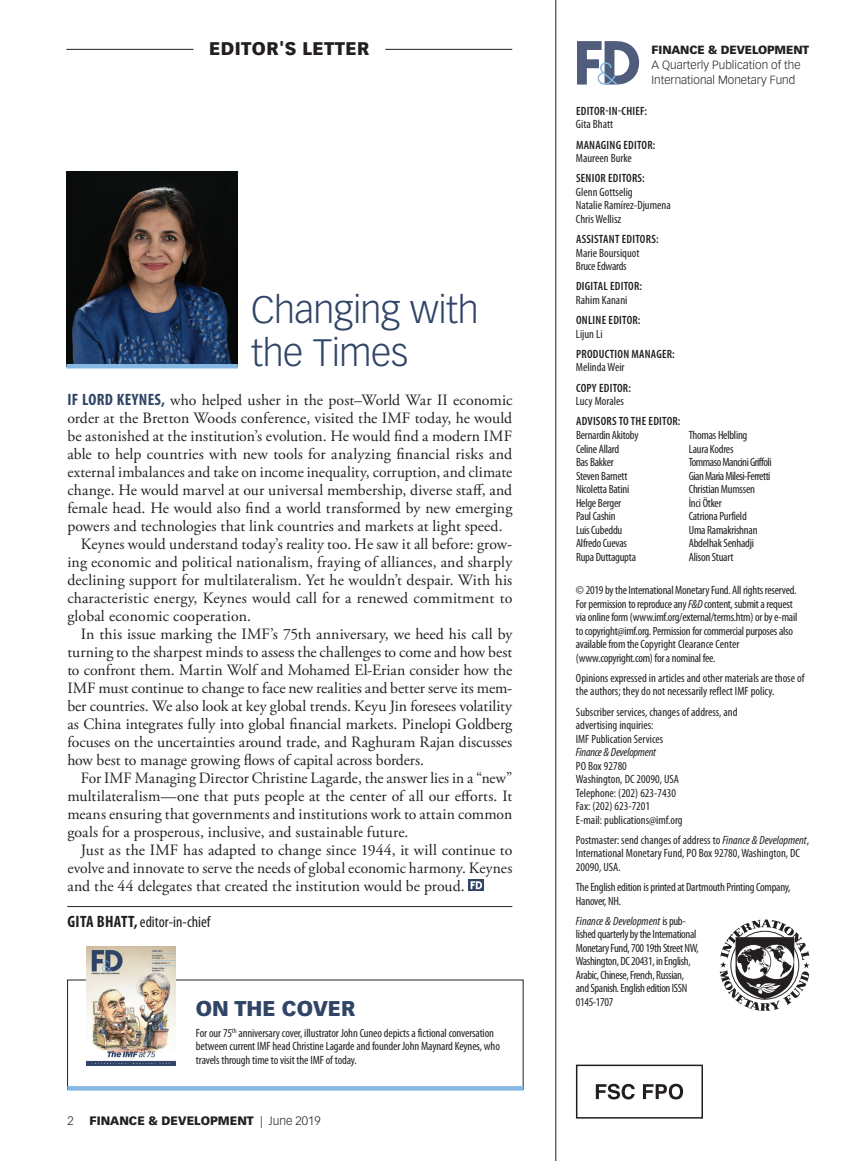
<style>
.page{position:relative;width:864px;height:1161px;background:#fff}
.page>*{position:absolute;margin:0;border:0;box-sizing:border-box;transform-origin:0 0}
.GLOBAL_-_Department{font:300 37.5px/43.5px "Vectora LT Std";letter-spacing:-.01em;color:#2f4466}
.EDITOR_S_LETTER_MAST{font:900 21px "Vectora LT Std";color:#2f4466}
.t1{font:900 18px "Vectora LT Std";letter-spacing:.02em;color:#231f20}
.GLOBAL_-_Body_Copy{font:15.75px/18px "Adobe Garamond Pro";letter-spacing:.005em;color:#231f20;text-align:justify}
.GLOBAL_-_Author_Bio{font:condensed 15.75px "Myriad Pro";color:#231f20}
.EDITOR_S_LETTER_MAST-2{font:condensed 12px/13.5px "Myriad Pro";letter-spacing:-.01em;color:#231f20}
.MASTHEAD_-_Body_Copy{font:condensed 12px "Myriad Pro";letter-spacing:-.02em;color:#231f20}
.MASTHEAD_-_Body_Copy-2{font:600 condensed 12px/13.5px "Myriad Pro";letter-spacing:.02em;color:#231f20}
.EDITOR_S_LETTER_MAST-3{font:condensed 12px/13.5px "Myriad Pro";letter-spacing:-.03em;color:#231f20}
.MASTHEAD_-_Body_Copy-3{font:condensed 12px "Myriad Pro";color:#231f20}
.MASTHEAD_-_Body_Copy-4{font:condensed 12px "Myriad Pro";letter-spacing:-.04em;color:#231f20}
.GLOBAL_-_Folio__Left{font:900 12px "Vectora LT Std";color:#231f20}
.t2{font:italic condensed 12px "Myriad Pro";letter-spacing:-.02em;color:#231f20}
.GLOBAL_-_Folio__Left-2{font:300 12px "Vectora LT Std";color:#231f20}
.t3{font:300 11.7px/15px "Vectora LT Std";color:#231f20}
.t4{font:900 11.7px "Vectora LT Std";letter-spacing:-.01em;color:#231f20}
.s1{font-family:"Myriad Pro";font-weight:700;font-stretch:condensed;font-size:16.5px;color:#2f4466}
.s2{font-weight:700;font-size:16.5px}
.s3{font-weight:300}
.s4{font-weight:400}
.s5{font-style:italic}
</style>
<div class="page">
<hr style="left:556px;top:0;width:1px;height:1161px;background:#231f20">
<hr style="left:66px;top:49px;width:127px;height:1px;background:#231f20">
<hr style="left:385px;top:49px;width:127px;height:1px;background:#231f20">
<img style="left:66px;top:171px;width:172px;height:193px">
<img style="left:86px;top:947px;width:89px;height:119px">
<hr style="left:66px;top:364px;width:172px;height:4px;background:#85b8e3">
<div style="left:67px;top:1086px;width:456px;height:5px;background:#85b8e3"></div>
<hr style="left:67px;top:906px;width:445px;height:1px;background:#231f20">
<svg style="left:469px;top:880px;width:15px;height:11px"></svg>
<svg style="left:471px;top:881px;width:11px;height:8px"></svg>
<svg style="left:577px;top:41px;width:62px;height:44px"></svg>
<svg style="left:596px;top:1084px;width:87px;height:15px"></svg>
<div style="left:576px;top:1065px;width:127px;height:54px;border:2px solid #231f20"></div>
<svg style="left:720px;top:920px;width:89px;height:91px"></svg>
<p class="t1" style="left:209px;top:38px;width:162px">EDITOR'S LETTER</p>
<p class="GLOBAL_-_Department" style="left:251px;top:288px;width:229px">Changing with the Times</p>
<p class="GLOBAL_-_Body_Copy" style="left:67px;top:392px;width:446px"><span class="s1">IF LORD KEYNES,</span> who helped usher in the post–World War II economic order at the Bretton Woods conference, visited the IMF today, he would be astonished at the institution’s evolution. He would find a modern IMF able to help countries with new tools for analyzing financial risks and external imbalances and take on income inequality, corruption, and climate change. He would marvel at our universal membership, diverse staff, and female head. He would also find a world transformed by new emerging powers and technologies that link countries and markets at light speed.</p>
<p class="GLOBAL_-_Body_Copy" style="left:67px;top:536px;width:446px;text-indent:14px">Keynes would understand today’s reality too. He saw it all before: grow&shy;ing economic and political nationalism, fraying of alliances, and sharply declining support for multilateralism. Yet he wouldn’t despair. With his characteristic energy, Keynes would call for a renewed commitment to global economic cooperation.</p>
<p class="GLOBAL_-_Body_Copy" style="left:67px;top:626px;width:446px;text-indent:14px">In this issue marking the IMF’s 75th anniversary, we heed his call by turning to the sharpest minds to assess the challenges to come and how best to confront them. Martin Wolf and Mohamed El-Erian consider how the IMF must continue to change to face new realities and better serve its mem&shy;ber countries. We also look at key global trends. Keyu Jin foresees volatility as China integrates fully into global financial markets. Pinelopi Goldberg focuses on the uncertainties around trade, and Raghuram Rajan discusses how best to manage growing flows of capital across borders.</p>
<p class="GLOBAL_-_Body_Copy" style="left:67px;top:770px;width:446px;text-indent:14px">For IMF Managing Director Christine Lagarde, the answer lies in a “new” multilateralism—one that puts people at the center of all our efforts. It means ensuring that governments and institutions work to attain common goals for a prosperous, inclusive, and sustainable future.</p>
<p class="GLOBAL_-_Body_Copy" style="left:67px;top:842px;width:447px;text-indent:14px">Just as the IMF has adapted to change since 1944, it will continue to evolve and innovate to serve the needs of global economic harmony. Keynes and the 44 delegates that created the institution would be proud.</p>
<p class="GLOBAL_-_Author_Bio" style="left:68px;top:913px;width:144px"><span class="s2">GITA BHATT,</span> editor-in-chief</p>
<p class="EDITOR_S_LETTER_MAST" style="left:196px;top:996px;width:161px">ON THE COVER</p>
<p class="EDITOR_S_LETTER_MAST-2" style="left:196px;top:1026px;width:305px">For our 75<sup>th</sup> anniversary cover, illustrator John Cuneo depicts a fictional conversation between current IMF head Christine Lagarde and founder John Maynard Keynes, who travels through time to visit the IMF of today.</p>
<p class="GLOBAL_-_Folio__Left-2" style="left:68px;top:1114px;width:8px">2</p>
<p class="GLOBAL_-_Folio__Left" style="left:89px;top:1113px;width:233px">FINANCE &amp; DEVELOPMENT <span class="s3">| June 2019</span></p>
<p class="t4" style="left:652px;top:42px;width:159px">FINANCE &amp; DEVELOPMENT</p>
<p class="t3" style="left:652px;top:57px;width:151px">A Quarterly Publication of the<br>International Monetary Fund</p>
<p class="MASTHEAD_-_Body_Copy-2" style="left:576px;top:104px;width:73px">EDITOR-IN-CHIEF:<br><span class="s4">Gita Bhatt</span></p>
<p class="MASTHEAD_-_Body_Copy-2" style="left:576px;top:138px;width:81px">MANAGING EDITOR:<br><span class="s4">Maureen Burke</span></p>
<p class="MASTHEAD_-_Body_Copy-2" style="left:576px;top:172px;width:70px">SENIOR EDITORS:</p>
<p class="MASTHEAD_-_Body_Copy-3" style="left:576px;top:185px;width:58px">Glenn Gottselig</p>
<p class="MASTHEAD_-_Body_Copy-3" style="left:576px;top:199px;width:96px">Natalie Ramírez-Djumena</p>
<p class="MASTHEAD_-_Body_Copy-3" style="left:576px;top:212px;width:47px">Chris Wellisz</p>
<p class="MASTHEAD_-_Body_Copy-2" style="left:576px;top:233px;width:84px">ASSISTANT EDITORS:</p>
<p class="MASTHEAD_-_Body_Copy-3" style="left:576px;top:246px;width:65px">Marie Boursiquot</p>
<p class="MASTHEAD_-_Body_Copy" style="left:576px;top:260px;width:52px">Bruce Edwards</p>
<p class="MASTHEAD_-_Body_Copy-2" style="left:576px;top:280px;width:68px">DIGITAL EDITOR:<br><span class="s4">Rahim Kanani</span></p>
<p class="MASTHEAD_-_Body_Copy-2" style="left:576px;top:314px;width:66px">ONLINE EDITOR:<br><span class="s4">Lijun Li</span></p>
<p class="MASTHEAD_-_Body_Copy-2" style="left:576px;top:347px;width:100px">PRODUCTION MANAGER:<br><span class="s4">Melinda Weir</span></p>
<p class="MASTHEAD_-_Body_Copy-2" style="left:576px;top:381px;width:57px">COPY EDITOR:<br><span class="s4">Lucy Morales</span></p>
<p class="MASTHEAD_-_Body_Copy-2" style="left:576px;top:415px;width:106px">ADVISORS TO THE EDITOR:</p>
<p class="MASTHEAD_-_Body_Copy" style="left:576px;top:429px;width:64px">Bernardin Akitoby</p>
<p class="MASTHEAD_-_Body_Copy" style="left:576px;top:442px;width:45px">Celine Allard</p>
<p class="MASTHEAD_-_Body_Copy" style="left:576px;top:456px;width:39px">Bas Bakker</p>
<p class="MASTHEAD_-_Body_Copy" style="left:576px;top:469px;width:53px">Steven Barnett</p>
<p class="MASTHEAD_-_Body_Copy" style="left:576px;top:483px;width:55px">Nicoletta Batini</p>
<p class="MASTHEAD_-_Body_Copy" style="left:576px;top:496px;width:47px">Helge Berger</p>
<p class="MASTHEAD_-_Body_Copy" style="left:576px;top:510px;width:41px">Paul Cashin</p>
<p class="MASTHEAD_-_Body_Copy" style="left:576px;top:523px;width:48px">Luis Cubeddu</p>
<p class="MASTHEAD_-_Body_Copy" style="left:576px;top:537px;width:53px">Alfredo Cuevas</p>
<p class="MASTHEAD_-_Body_Copy" style="left:576px;top:550px;width:62px">Rupa Duttagupta</p>
<p class="MASTHEAD_-_Body_Copy" style="left:689px;top:429px;width:60px">Thomas Helbling</p>
<p class="MASTHEAD_-_Body_Copy" style="left:689px;top:442px;width:46px">Laura Kodres</p>
<p class="MASTHEAD_-_Body_Copy-4" style="left:689px;top:456px;width:84px">Tommaso Mancini Griffoli</p>
<p class="MASTHEAD_-_Body_Copy-4" style="left:689px;top:469px;width:83px">Gian Maria Milesi-Ferretti</p>
<p class="MASTHEAD_-_Body_Copy" style="left:689px;top:483px;width:68px">Christian Mumssen</p>
<p class="MASTHEAD_-_Body_Copy" style="left:689px;top:496px;width:34px">İnci Ötker</p>
<p class="MASTHEAD_-_Body_Copy" style="left:689px;top:510px;width:60px">Catriona Purfield</p>
<p class="MASTHEAD_-_Body_Copy" style="left:689px;top:523px;width:70px">Uma Ramakrishnan</p>
<p class="MASTHEAD_-_Body_Copy" style="left:689px;top:537px;width:67px">Abdelhak Senhadji</p>
<p class="MASTHEAD_-_Body_Copy" style="left:689px;top:550px;width:46px">Alison Stuart</p>
<p class="EDITOR_S_LETTER_MAST-2" style="left:576px;top:584px;width:223px">© 2019 by the International Monetary Fund. All rights reserved.<br>For permission to reproduce any <span class="s5">F&amp;D</span> content, submit a request via online form (www.imf.org/external/terms.htm) or by e-mail to copyright@imf.org. Permission for commercial purposes also available from the Copyright Clearance Center (www.copyright.com) for a nominal fee.</p>
<p class="EDITOR_S_LETTER_MAST-2" style="left:576px;top:671px;width:230px">Opinions expressed in articles and other materials are those of the authors; they do not necessarily reflect IMF policy.</p>
<p class="EDITOR_S_LETTER_MAST-2" style="left:576px;top:705px;width:163px">Subscriber services, changes of address, and advertising inquiries:</p>
<p class="EDITOR_S_LETTER_MAST-2" style="left:576px;top:732px;width:89px">IMF Publication Services</p>
<p class="t2" style="left:576px;top:746px;width:82px">Finance &amp; Development</p>
<p class="EDITOR_S_LETTER_MAST-2" style="left:576px;top:759px;width:52px">PO Box 92780</p>
<p class="EDITOR_S_LETTER_MAST-2" style="left:576px;top:773px;width:105px">Washington, DC 20090, USA</p>
<p class="EDITOR_S_LETTER_MAST-2" style="left:576px;top:786px;width:102px">Telephone: (202) 623-7430</p>
<p class="EDITOR_S_LETTER_MAST-2" style="left:576px;top:800px;width:76px">Fax: (202) 623-7201</p>
<p class="EDITOR_S_LETTER_MAST-2" style="left:576px;top:813px;width:108px">E-mail: publications@imf.org</p>
<p class="EDITOR_S_LETTER_MAST-2" style="left:576px;top:833px;width:235px">Postmaster: send changes of address to <span class="s5">Finance &amp; Development</span>,<br>International Monetary Fund, PO Box 92780, Washington, DC<br>20090, USA.</p>
<p class="EDITOR_S_LETTER_MAST-2" style="left:576px;top:881px;width:216px">The English edition is printed at Dartmouth Printing Company,<br>Hanover, NH.</p>
<p class="EDITOR_S_LETTER_MAST-3" style="left:576px;top:914px;width:124px"><span class="s5">Finance &amp; Development</span> is pub&shy;lished quarterly by the International<br>Monetary Fund, 700 19th Street NW,<br>Washington, DC 20431, in English,<br>Arabic, Chinese, French, Russian, and Spanish. English edition ISSN<br>0145-1707</p>
</div>
